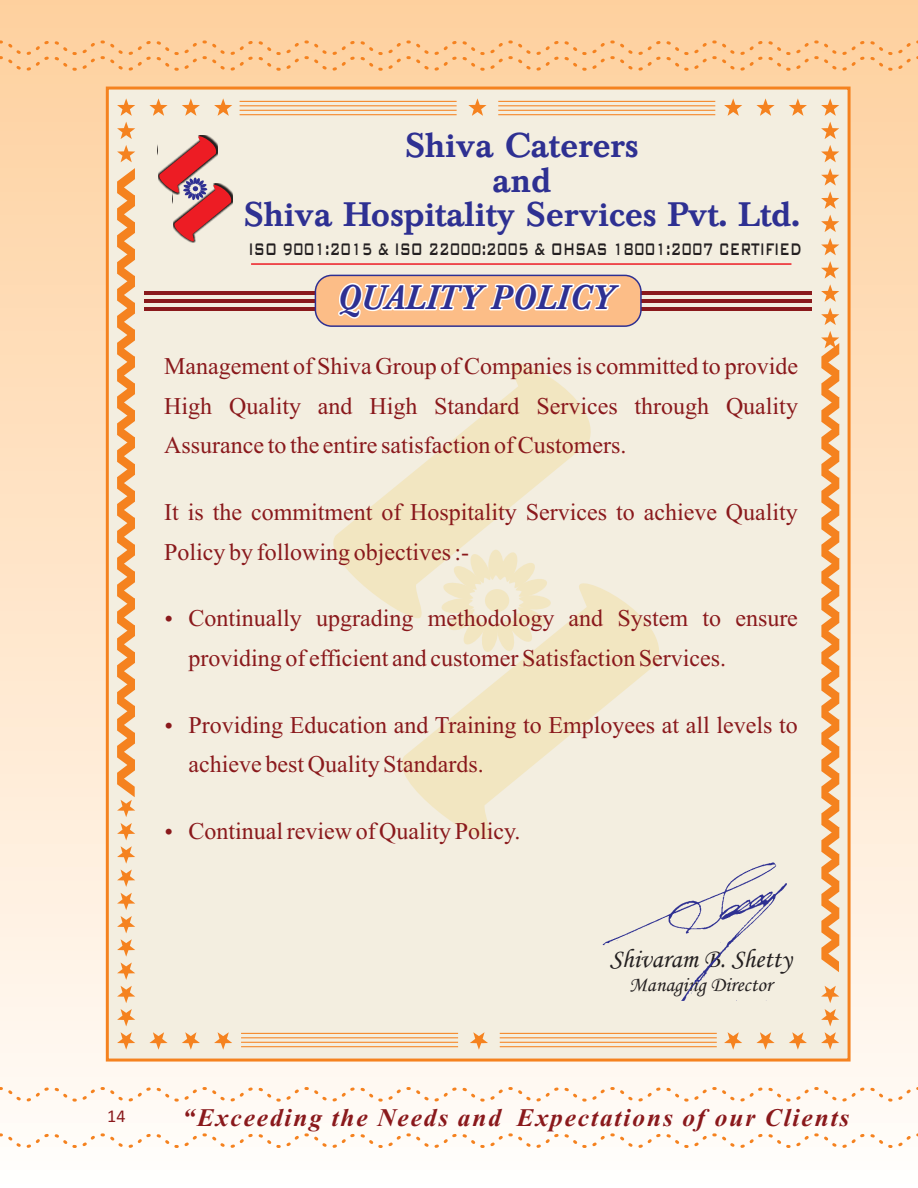
<style>
.page{position:relative;width:918px;height:1188px;background:#fff}
.page>*{position:absolute;margin:0;border:0;box-sizing:border-box;transform-origin:0 0}
.t1{font:500 33.6px/34.5px "Baskerville BE";color:#2e3092;text-align:center}
.t2{font:italic 500 33.6px "Baskerville BE";color:#2e3092;scale:.96 1}
.t3{font:26.4px "Monotype Corsiva";color:#231f20}
.t4{font:italic 700 25.35px "Times New Roman";letter-spacing:.075em;color:#8a191c}
.t5{font:24px/39.9px "Times New Roman";color:#8a191c}
.t6{font:500 22.35px "Bank Gothic BT";color:#231f20;scale:.62 1}
.t7{font:21px "Monotype Corsiva";color:#231f20}
.t8{font:18px "Calibri";color:#8a191c}
</style>
<div class="page">
<div style="left:0;top:0;width:918px;height:1188px;background:linear-gradient(to bottom,#fed09d,#fffcf9)"></div>
<svg style="left:0;top:39px;width:918px;height:33px;background:#fdcc99"></svg>
<svg style="left:0;top:1086px;width:918px;height:17px"></svg>
<svg style="left:0;top:1132px;width:918px;height:18px"></svg>
<div style="left:104px;top:85px;width:748px;height:978px;background:#f3eee0"></div>
<hr style="left:240px;top:101px;width:217px;height:1px;background:#f5821f">
<hr style="left:240px;top:105px;width:217px;height:1px;background:#f5821f">
<hr style="left:240px;top:110px;width:217px;height:1px;background:#f5821f">
<hr style="left:240px;top:114px;width:217px;height:1px;background:#f5821f">
<hr style="left:498px;top:101px;width:217px;height:1px;background:#f5821f">
<hr style="left:498px;top:105px;width:217px;height:1px;background:#f5821f">
<hr style="left:498px;top:110px;width:217px;height:1px;background:#f5821f">
<hr style="left:498px;top:114px;width:217px;height:1px;background:#f5821f">
<svg style="left:468px;top:98px;width:19px;height:18px"></svg>
<svg style="left:214px;top:98px;width:18px;height:18px"></svg>
<svg style="left:182px;top:98px;width:18px;height:18px"></svg>
<svg style="left:149px;top:98px;width:19px;height:18px"></svg>
<svg style="left:117px;top:98px;width:18px;height:18px"></svg>
<svg style="left:821px;top:98px;width:18px;height:18px"></svg>
<svg style="left:789px;top:98px;width:18px;height:18px"></svg>
<svg style="left:756px;top:98px;width:19px;height:18px"></svg>
<svg style="left:724px;top:98px;width:18px;height:18px"></svg>
<svg style="left:117px;top:122px;width:18px;height:17px"></svg>
<svg style="left:117px;top:145px;width:18px;height:17px"></svg>
<svg style="left:821px;top:122px;width:18px;height:17px"></svg>
<svg style="left:821px;top:145px;width:18px;height:17px"></svg>
<svg style="left:821px;top:168px;width:18px;height:41px"></svg>
<svg style="left:821px;top:215px;width:18px;height:17px"></svg>
<svg style="left:821px;top:238px;width:18px;height:17px"></svg>
<svg style="left:821px;top:261px;width:18px;height:41px"></svg>
<svg style="left:821px;top:308px;width:18px;height:17px"></svg>
<hr style="left:500px;top:1046px;width:217px;height:1px;background:#f5821f">
<hr style="left:500px;top:1042px;width:217px;height:1px;background:#f5821f">
<hr style="left:500px;top:1037px;width:217px;height:1px;background:#f5821f">
<hr style="left:500px;top:1033px;width:217px;height:1px;background:#f5821f">
<hr style="left:241px;top:1046px;width:217px;height:1px;background:#f5821f">
<hr style="left:241px;top:1042px;width:217px;height:1px;background:#f5821f">
<hr style="left:241px;top:1037px;width:217px;height:1px;background:#f5821f">
<hr style="left:241px;top:1033px;width:217px;height:1px;background:#f5821f">
<svg style="left:470px;top:1032px;width:18px;height:18px"></svg>
<svg style="left:724px;top:1032px;width:18px;height:18px"></svg>
<svg style="left:756px;top:1032px;width:19px;height:18px"></svg>
<svg style="left:789px;top:1032px;width:18px;height:18px"></svg>
<svg style="left:821px;top:1032px;width:18px;height:18px"></svg>
<svg style="left:117px;top:1032px;width:18px;height:18px"></svg>
<svg style="left:149px;top:1032px;width:19px;height:18px"></svg>
<svg style="left:182px;top:1032px;width:18px;height:18px"></svg>
<svg style="left:214px;top:1032px;width:18px;height:18px"></svg>
<svg style="left:821px;top:1009px;width:18px;height:17px"></svg>
<svg style="left:821px;top:986px;width:18px;height:17px"></svg>
<svg style="left:117px;top:1009px;width:18px;height:17px"></svg>
<svg style="left:117px;top:986px;width:18px;height:17px"></svg>
<svg style="left:117px;top:939px;width:18px;height:41px"></svg>
<svg style="left:117px;top:916px;width:18px;height:17px"></svg>
<svg style="left:117px;top:893px;width:18px;height:17px"></svg>
<svg style="left:117px;top:846px;width:18px;height:41px"></svg>
<svg style="left:117px;top:823px;width:18px;height:17px"></svg>
<svg style="left:117px;top:168px;width:18px;height:649px;background:#f4aa67"></svg>
<svg style="left:821px;top:331px;width:18px;height:641px;background:#f4ab69"></svg>
<hr style="left:251px;top:263px;width:540px;height:2px;background:#ed1c24">
<svg style="left:156px;top:132px;width:79px;height:111px;background:#dea09c"></svg>
<hr style="left:144px;top:291px;width:668px;height:3px;background:#8a191c">
<hr style="left:144px;top:299px;width:668px;height:3px;background:#8a191c">
<hr style="left:144px;top:307px;width:668px;height:3px;background:#8a191c">
<div style="left:315px;top:275px;width:327px;height:52px;background:#fcbd87;border:2px solid #2e3092;border-radius:16px"></div>
<svg style="left:316px;top:345px;width:291px;height:283px;background:#f2ebd5"></svg>
<svg style="left:385px;top:565px;width:290px;height:283px;background:#f2ead4"></svg>
<svg style="left:441px;top:550px;width:110px;height:103px;background:#f2e9d0"></svg>
<div style="left:485px;top:589px;width:24px;height:23px;background:#f2e6c1;border-radius:50%"></div>
<div style="left:595px;top:850px;width:193px;height:157px;background:#f3eee0"></div>
<svg style="left:166px;top:616px;width:6px;height:6px"></svg>
<svg style="left:166px;top:722px;width:6px;height:6px"></svg>
<svg style="left:166px;top:828px;width:6px;height:6px"></svg>
<h1 class="t1" style="left:244px;top:133px;width:557px">Shiva Caterers<br>and<br>Shiva Hospitality Services Pvt. Ltd.</h1>
<p class="t6" style="left:249px;top:238px;width:894px">ISO 9001:2015 &amp; ISO 22000:2005 &amp; OHSAS 18001:2007 CERTIFIED</p>
<h1 class="t2" style="left:337px;top:285px;width:290px">QUALITY POLICY</h1>
<p class="t5" style="left:164px;top:348px;width:635px;text-align:justify">Management of Shiva Group of Companies is committed to provide High Quality and High Standard Services through Quality Assurance to the entire satisfaction of Customers.</p>
<p class="t5" style="left:164px;top:494px;width:635px">It is the commitment of Hospitality Services to achieve Quality<br>Policy by following objectives :-</p>
<p class="t5" style="left:189px;top:601px;width:611px">Continually upgrading methodology and System to ensure providing of efficient and customer Satisfaction Services.</p>
<p class="t5" style="left:189px;top:707px;width:611px">Providing Education and Training to Employees at all levels to achieve best Quality Standards.</p>
<p class="t5" style="left:189px;top:813px;width:334px">Continual review of Quality Policy.</p>
<p class="t3" style="left:610px;top:948px;width:183px">Shivaram B. Shetty</p>
<p class="t7" style="left:629px;top:977px;width:144px">Managing Director</p>
<p class="t8" style="left:107px;top:1108px;width:20px">14</p>
<p class="t4" style="left:183px;top:1109px;width:668px">“Exceeding the Needs and Expectations of our Clients</p>
</div>
